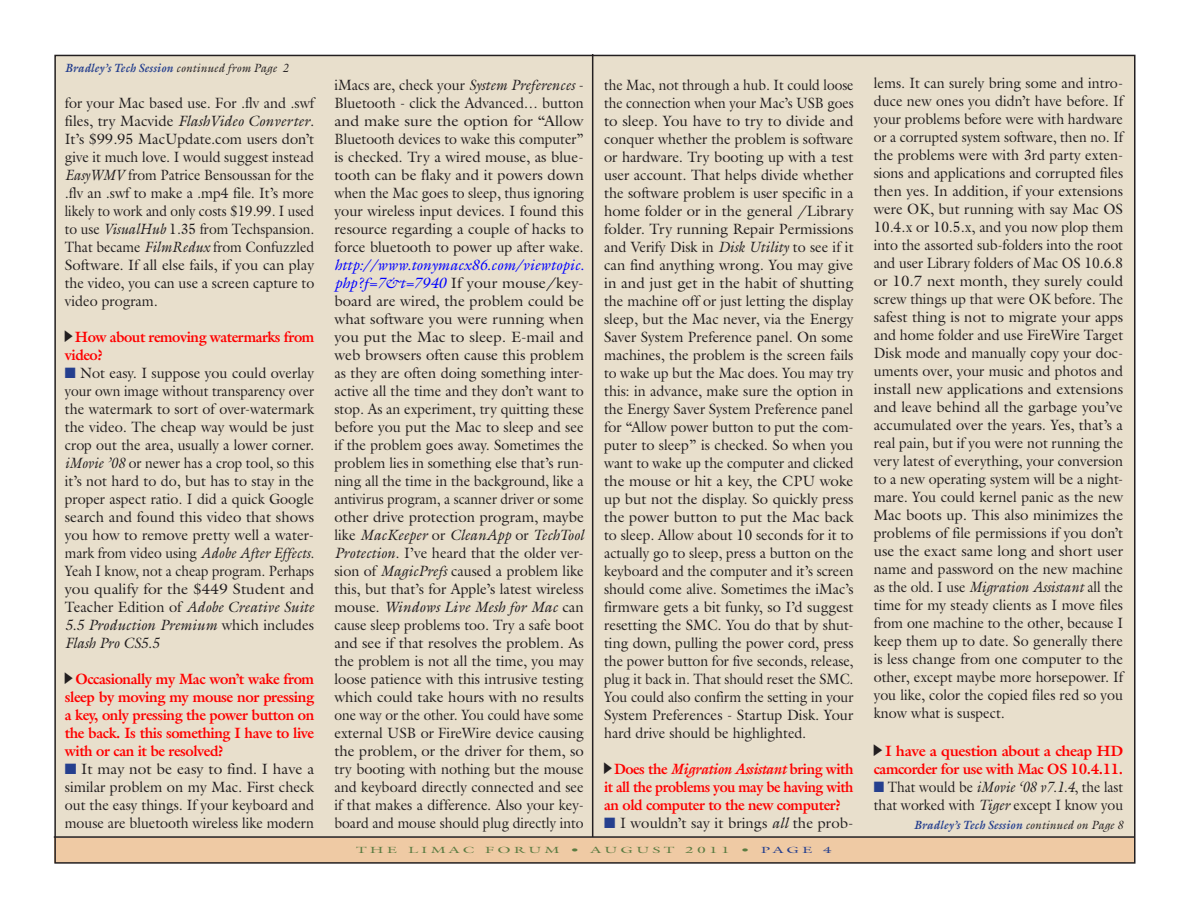
<style>
.page{position:relative;width:1188px;height:918px;background:#fff}
.page>*{position:absolute;margin:0;border:0;box-sizing:border-box;transform-origin:0 0}
.Body__No_Indents{font:15px/18px "Galliard Pro";color:#231f20;text-align:justify;scale:.95 1}
.Body__No_Indents-2{font:15px/18px "Galliard Pro";color:#231f20;text-align:justify;scale:.92 1}
.Body__No_Indents-3{font:15px/18px "Galliard Pro";color:#231f20;text-align:justify;scale:.96 1}
.Body__No_Indents-4{font:700 15px/18px "Galliard Pro";letter-spacing:-.03em;color:#f00;scale:.95 1}
.Body__No_Indents-5{font:15px/18px "Galliard Pro";color:#231f20;text-align:justify}
.Body__No_Indents-6{font:700 15px/18px "Galliard Pro";letter-spacing:-.03em;color:#f00;text-align:justify;scale:.94 1}
.Body__No_Indents-7{font:700 15px/18px "Galliard Pro";letter-spacing:-.03em;color:#f00;text-align:right}
.Body__No_Indents-8{font:italic 700 12px "Galliard Pro";letter-spacing:.015em;color:#253f8e;scale:.95 1}
.t1{font:9px "Galliard Pro";letter-spacing:.2em;color:#5b7c42;scale:1.75 1}
.s1{font-weight:400;color:#231f20}
.s2{font-style:italic}
.s3{color:#253f8e}
.s4{font-style:italic;color:#00f}
</style>
<div class="page">
<div style="left:55px;top:55px;width:540px;height:783px;background:#e8dfcc"></div>
<div style="left:595px;top:55px;width:540px;height:783px;background:#e8dfcc"></div>
<div style="left:54px;top:838px;width:1080px;height:25px;background:#efcaa4"></div>
<hr style="left:592px;top:54px;width:1px;height:783px;background:#231f20">
<hr style="left:54px;top:836px;width:1080px;height:2px;background:#231f20">
<p class="Body__No_Indents-8" style="left:65px;top:61px;width:236px">Bradley’s Tech Session <span class="s1">continued from Page 2</span></p>
<p class="Body__No_Indents" style="left:65px;top:94px;width:264px">for your Mac based use. For .flv and .swf files, try Macvide <span class="s2">FlashVideo Converter</span>.<br>It’s $99.95 MacUpdate.com users don’t give it much love. I would suggest instead <span class="s2">EasyWMV</span> from Patrice Bensoussan for the .flv an .swf to make a .mp4 file. It’s more likely to work and only costs $19.99. I used to use <span class="s2">VisualHub</span> 1.35 from Techspansion.<br>That became <span class="s2">FilmRedux</span> from Confuzzled Software. If all else fails, if you can play the video, you can use a screen capture to video program.</p>
<p class="Body__No_Indents-4" style="left:65px;top:328px;width:264px;text-indent:10px">How about removing watermarks from video?</p>
<p class="Body__No_Indents-3" style="left:65px;top:364px;width:261px"><span class="s3">■</span> Not easy. I suppose you could overlay your own image without transparency over the watermark to sort of over-watermark the video. The cheap way would be just crop out the area, usually a lower corner. <span class="s2">iMovie ’08</span> or newer has a crop tool, so this it’s not hard to do, but has to stay in the proper aspect ratio. I did a quick Google search and found this video that shows you how to remove pretty well a water&shy;mark from video using <span class="s2">Adobe After Effects</span>.<br>Yeah I know, not a cheap program. Perhaps you qualify for the $449 Student and Teacher Edition of <span class="s2">Adobe Creative Suite 5.5 Production Premium</span> which includes <span class="s2">Flash Pro CS5.5</span></p>
<p class="Body__No_Indents-4" style="left:65px;top:670px;width:264px;text-align:justify;text-indent:11px">Occasionally my Mac won’t wake from sleep by moving my mouse nor pressing a key, only pressing the power button on the back. Is this something I have to live with or can it be resolved?</p>
<p class="Body__No_Indents-5" style="left:65px;top:760px;width:251px"><span class="s3">■</span> It may not be easy to find. I have a similar problem on my Mac. First check out the easy things. If your keyboard and mouse are bluetooth wireless like modern</p>
<p class="Body__No_Indents" style="left:334px;top:76px;width:264px">iMacs are, check your <span class="s2">System Preferences</span> - Bluetooth - click the Advanced… button and make sure the option for “Allow Bluetooth devices to wake this computer” is checked. Try a wired mouse, as blue&shy;tooth can be flaky and it powers down when the Mac goes to sleep, thus ignoring your wireless input devices. I found this resource regarding a couple of hacks to force bluetooth to power up after wake. <span class="s4">http://www.tonymacx86.com/viewtopic. php?f=7&amp;t=7940</span> If your mouse/key&shy;board are wired, the problem could be what software you were running when you put the Mac to sleep. E-mail and web browsers often cause this problem as they are often doing something inter&shy;active all the time and they don’t want to stop. As an experiment, try quitting these before you put the Mac to sleep and see if the problem goes away. Sometimes the problem lies in something else that’s run&shy;ning all the time in the background, like a antivirus program, a scanner driver or some other drive protection program, maybe like <span class="s2">MacKeeper</span> or <span class="s2">CleanApp</span> or <span class="s2">TechTool Protection</span>. I’ve heard that the older ver&shy;sion of <span class="s2">MagicPrefs</span> caused a problem like this, but that’s for Apple’s latest wireless mouse. <span class="s2">Windows Live Mesh for Mac</span> can cause sleep problems too. Try a safe boot and see if that resolves the problem. As the problem is not all the time, you may loose patience with this intrusive testing which could take hours with no results one way or the other. You could have some external USB or FireWire device causing the problem, or the driver for them, so try booting with nothing but the mouse and keyboard directly connected and see if that makes a difference. Also your key&shy;board and mouse should plug directly into</p>
<p class="Body__No_Indents-2" style="left:604px;top:75px;width:273px">the Mac, not through a hub. It could loose the connection when your Mac’s USB goes to sleep. You have to try to divide and conquer whether the problem is software or hardware. Try booting up with a test user account. That helps divide whether the software problem is user specific in a home folder or in the general /Library folder. Try running Repair Permissions and Verify Disk in <span class="s2">Disk Utility</span> to see if it can find anything wrong. You may give in and just get in the habit of shutting the machine off or just letting the display sleep, but the Mac never, via the Energy Saver System Preference panel. On some machines, the problem is the screen fails to wake up but the Mac does. You may try this: in advance, make sure the option in the Energy Saver System Preference panel for “Allow power button to put the com&shy;puter to sleep” is checked. So when you want to wake up the computer and clicked the mouse or hit a key, the CPU woke up but not the display. So quickly press the power button to put the Mac back to sleep. Allow about 10 seconds for it to actually go to sleep, press a button on the keyboard and the computer and it’s screen should come alive. Sometimes the iMac’s firmware gets a bit funky, so I’d suggest resetting the SMC. You do that by shut&shy;ting down, pulling the power cord, press the power button for five seconds, release, plug it back in. That should reset the SMC.<br>You could also confirm the setting in your System Preferences - Startup Disk. Your hard drive should be highlighted.</p>
<p class="Body__No_Indents-6" style="left:604px;top:760px;width:267px;text-indent:10px">Does the <span class="s2">Migration Assistant</span> bring with it all the problems you may be having with an old computer to the new computer?</p>
<p class="Body__No_Indents-5" style="left:604px;top:814px;width:251px"><span class="s3">■</span> I wouldn’t say it brings <span class="s2">all</span> the prob-</p>
<p class="t1" style="left:356px;top:844px;width:273px">THE LIMAC FORUM • AUGUST 2011 • <span class="s3">PAGE 4</span></p>
<p class="Body__No_Indents" style="left:874px;top:74px;width:264px">lems. It can surely bring some and intro&shy;duce new ones you didn’t have before. If your problems before were with hardware or a corrupted system software, then no. If the problems were with 3rd party exten&shy;sions and applications and corrupted files then yes. In addition, if your extensions were OK, but running with say Mac OS 10.4.x or 10.5.x, and you now plop them into the assorted sub-folders into the root and user Library folders of Mac OS 10.6.8 or 10.7 next month, they surely could screw things up that were OK before. The safest thing is not to migrate your apps and home folder and use FireWire Target Disk mode and manually copy your doc&shy;uments over, your music and photos and install new applications and extensions and leave behind all the garbage you’ve accumulated over the years. Yes, that’s a real pain, but if you were not running the very latest of everything, your conversion to a new operating system will be a night&shy;mare. You could kernel panic as the new Mac boots up. This also minimizes the problems of file permissions if you don’t use the exact same long and short user name and password on the new machine as the old. I use <span class="s2">Migration Assistant</span> all the time for my steady clients as I move files from one machine to the other, because I keep them up to date. So generally there is less change from one computer to the other, except maybe more horsepower. If you like, color the copied files red so you know what is suspect.</p>
<p class="Body__No_Indents-7" style="left:874px;top:742px;width:251px">I have a question about a cheap HD camcorder for use with Mac OS 10.4.11.</p>
<p class="Body__No_Indents-2" style="left:874px;top:778px;width:273px"><span class="s3">■</span> That would be <span class="s2">iMovie ‘08 v7.1.4</span>, the last that worked with <span class="s2">Tiger</span> except I know you</p>
<p class="Body__No_Indents-8" style="left:914px;top:817px;width:221px">Bradley’s Tech Session <span class="s1">continued on Page 8</span></p>
</div>
